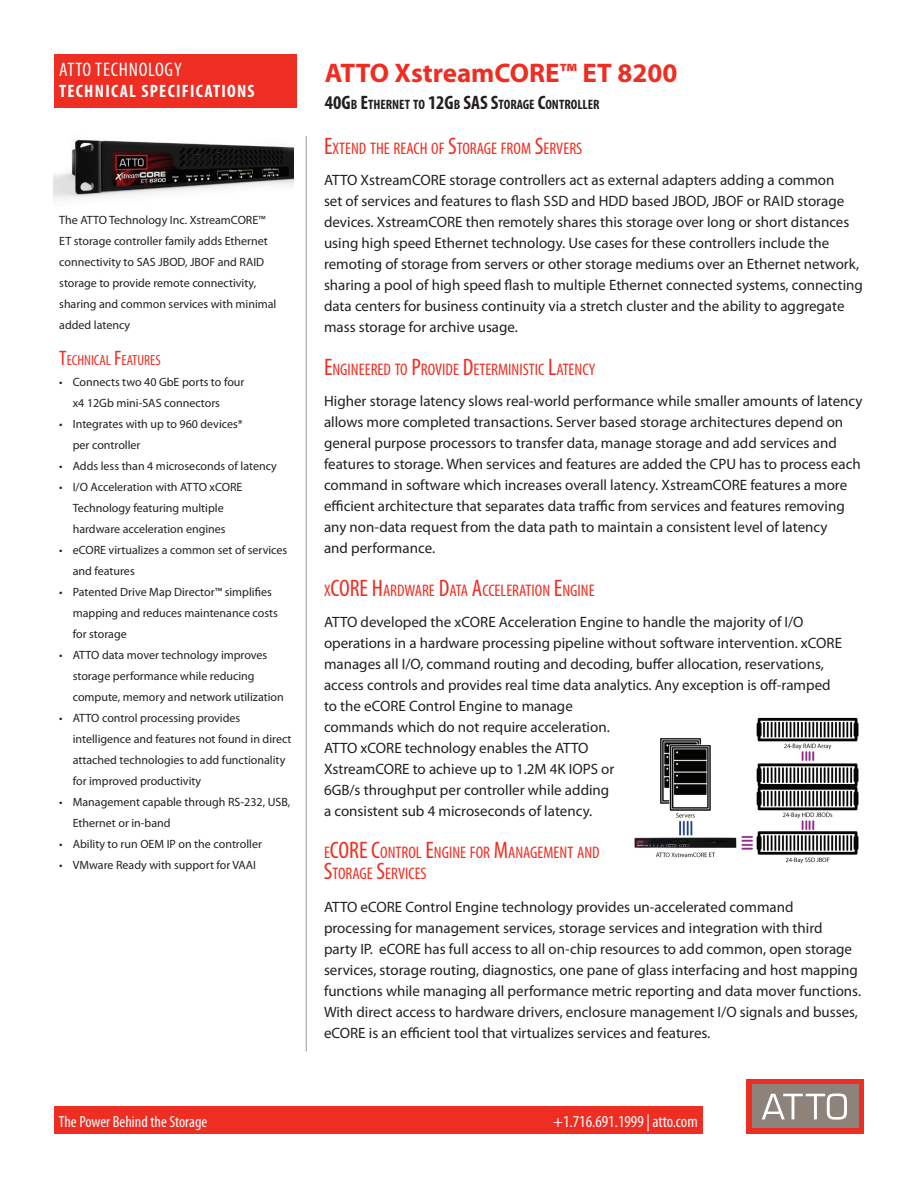
<style>
.page{position:relative;width:918px;height:1188px;background:#fff}
.page>*{position:absolute;margin:0;border:0;box-sizing:border-box;transform-origin:0 0}
.t1{font:700 27px "Myriad Pro";color:#ee2e22}
.t2{font:condensed 24px "Myriad Pro";color:#ee2e22}
.t3{font:condensed 19.65px "Myriad Pro";letter-spacing:.04em;color:#fff}
.t4{font:700 condensed 18px "Myriad Pro";letter-spacing:.07em;color:#fff}
.t5{font:condensed 16.8px/21px "Myriad Pro";color:#ee2e22}
.t6{font:condensed 16.8px "Myriad Pro";color:#fff}
.t7{font:condensed 16.05px "Myriad Pro";color:#fff}
.t8{font:15px/21px "Myriad Pro";color:#231f20}
.t9{font:condensed 14.7px "Myriad Pro";color:#ee2e22}
.t10{font:700 condensed 13.65px "Myriad Pro";color:#231f20}
.t11{font:12px/21px "Myriad Pro";color:#231f20}
.s1{font-size:21px}
.s2{font-size:19.5px}
.s3{font-size:24px}
.s4{font-size:16.8px}
</style>
<div class="page">
<div style="left:747px;top:1079px;width:117px;height:55px;background:#ee2e22"></div>
<div style="left:752px;top:1085px;width:106px;height:43px;background:#8e837a"></div>
<svg style="left:762px;top:1094px;width:85px;height:26px"></svg>
<div style="left:54px;top:1107px;width:648px;height:27px;background:#ee2e22"></div>
<img style="left:54px;top:139px;width:240px;height:62px">
<hr style="left:306px;top:136px;width:1px;height:915px;background:#939598">
<img style="left:634px;top:717px;width:225px;height:147px">
<div style="left:54px;top:54px;width:243px;height:54px;background:#ee2e22"></div>
<h3 class="t3" style="left:59px;top:58px;width:124px">ATTO TECHNOLOGY</h3>
<p class="t4" style="left:59px;top:80px;width:197px">TECHNICAL SPECIFICATIONS</p>
<p class="t11" style="left:59px;top:210px;width:219px">The ATTO Technology Inc. XstreamCORE™ ET storage controller family adds Ethernet connectivity to SAS JBOD, JBOF and RAID storage to provide remote connectivity, sharing and common services with minimal added latency</p>
<p class="t9" style="left:59px;top:352px;width:103px"><span class="s1">T</span>ECHNICAL <span class="s1">F</span>EATURES</p>
<p class="t11" style="left:73px;top:372px;width:173px;text-indent:-14px">• Connects two 40 GbE ports to four x4 12Gb mini-SAS connectors</p>
<p class="t11" style="left:73px;top:414px;width:172px;text-indent:-14px">• Integrates with up to 960 devices* per controller</p>
<p class="t11" style="left:59px;top:456px;width:219px">• Adds less than 4 microseconds of latency</p>
<p class="t11" style="left:59px;top:477px;width:185px;text-align:center">• I/O Acceleration with ATTO xCORE<br>Technology featuring multiple hardware acceleration engines</p>
<p class="t11" style="left:73px;top:540px;width:216px;text-indent:-14px">• eCORE virtualizes a common set of services and features</p>
<p class="t11" style="left:73px;top:582px;width:207px;text-indent:-14px">• Patented Drive Map Director™ simplifies mapping and reduces maintenance costs for storage</p>
<p class="t11" style="left:73px;top:645px;width:213px;text-indent:-14px">• ATTO data mover technology improves storage performance while reducing compute, memory and network utilization</p>
<p class="t11" style="left:73px;top:708px;width:220px;text-indent:-14px">• ATTO control processing provides intelligence and features not found in direct attached technologies to add functionality for improved productivity</p>
<p class="t11" style="left:73px;top:792px;width:219px;text-indent:-14px">• Management capable through RS-232, USB,<br>Ethernet or in-band</p>
<p class="t11" style="left:59px;top:834px;width:204px">• Ability to run OEM IP on the controller</p>
<p class="t11" style="left:59px;top:855px;width:198px">• VMware Ready with support for VAAI</p>
<h1 class="t1" style="left:325px;top:55px;width:354px">ATTO XstreamCORE™ ET 8200</h1>
<p class="t10" style="left:325px;top:96px;width:276px"><span class="s2">40G</span>B <span class="s2">E</span>THERNET TO <span class="s2">12G</span>B <span class="s2">SAS S</span>TORAGE <span class="s2">C</span>ONTROLLER</p>
<p class="t5" style="left:324px;top:138px;width:260px"><span class="s3">E</span>XTEND THE REACH OF <span class="s3">S</span>TORAGE FROM <span class="s3">S</span>ERVERS</p>
<p class="t8" style="left:324px;top:170px;width:541px">ATTO XstreamCORE storage controllers act as external adapters adding a common<br>set of services and features to flash SSD and HDD based JBOD, JBOF or RAID storage devices. XstreamCORE then remotely shares this storage over long or short distances using high speed Ethernet technology. Use cases for these controllers include the remoting of storage from servers or other storage mediums over an Ethernet network, sharing a pool of high speed flash to multiple Ethernet connected systems, connecting data centers for business continuity via a stretch cluster and the ability to aggregate mass storage for archive usage.</p>
<p class="t5" style="left:324px;top:358px;width:273px"><span class="s3">E</span>NGINEERED TO <span class="s3">P</span>ROVIDE <span class="s3">D</span>ETERMINISTIC <span class="s3">L</span>ATENCY</p>
<p class="t8" style="left:324px;top:390px;width:540px">Higher storage latency slows real-world performance while smaller amounts of latency allows more completed transactions. Server based storage architectures depend on general purpose processors to transfer data, manage storage and add services and features to storage. When services and features are added the CPU has to process each command in software which increases overall latency. XstreamCORE features a more efficient architecture that separates data traffic from services and features removing any non-data request from the data path to maintain a consistent level of latency<br>and performance.</p>
<h2 class="t2" style="left:324px;top:573px;width:17px"><span class="s4">X</span>CORE</h2>
<p class="t5" style="left:372px;top:579px;width:224px"><span class="s3">H</span>ARDWARE <span class="s3">D</span>ATA <span class="s3">A</span>CCELERATION <span class="s3">E</span>NGINE</p>
<p class="t8" style="left:324px;top:611px;width:520px">ATTO developed the xCORE Acceleration Engine to handle the majority of I/O operations in a hardware processing pipeline without software intervention. xCORE manages all I/O, command routing and decoding, buffer allocation, reservations, access controls and provides real time data analytics. Any exception is off-ramped to the eCORE Control Engine to manage<br>commands which do not require acceleration.<br>ATTO xCORE technology enables the ATTO<br>XstreamCORE to achieve up to 1.2M 4K IOPS or<br>6GB/s throughput per controller while adding<br>a consistent sub 4 microseconds of latency.</p>
<h2 class="t2" style="left:324px;top:836px;width:16px"><span class="s4">E</span>CORE</h2>
<p class="t5" style="left:324px;top:842px;width:277px;text-indent:47px"><span class="s3">C</span>ONTROL <span class="s3">E</span>NGINE FOR <span class="s3">M</span>ANAGEMENT AND<br><span class="s3">S</span>TORAGE <span class="s3">S</span>ERVICES</p>
<p class="t8" style="left:324px;top:897px;width:539px">ATTO eCORE Control Engine technology provides un-accelerated command processing for management services, storage services and integration with third<br>party IP. eCORE has full access to all on-chip resources to add common, open storage services, storage routing, diagnostics, one pane of glass interfacing and host mapping functions while managing all performance metric reporting and data mover functions.<br>With direct access to hardware drivers, enclosure management I/O signals and busses, eCORE is an efficient tool that virtualizes services and features.</p>
<p class="t7" style="left:59px;top:1112px;width:150px">The Power Behind the Storage</p>
<p class="t6" style="left:553px;top:1111px;width:146px">+1.716.691.1999 | atto.com</p>
</div>
